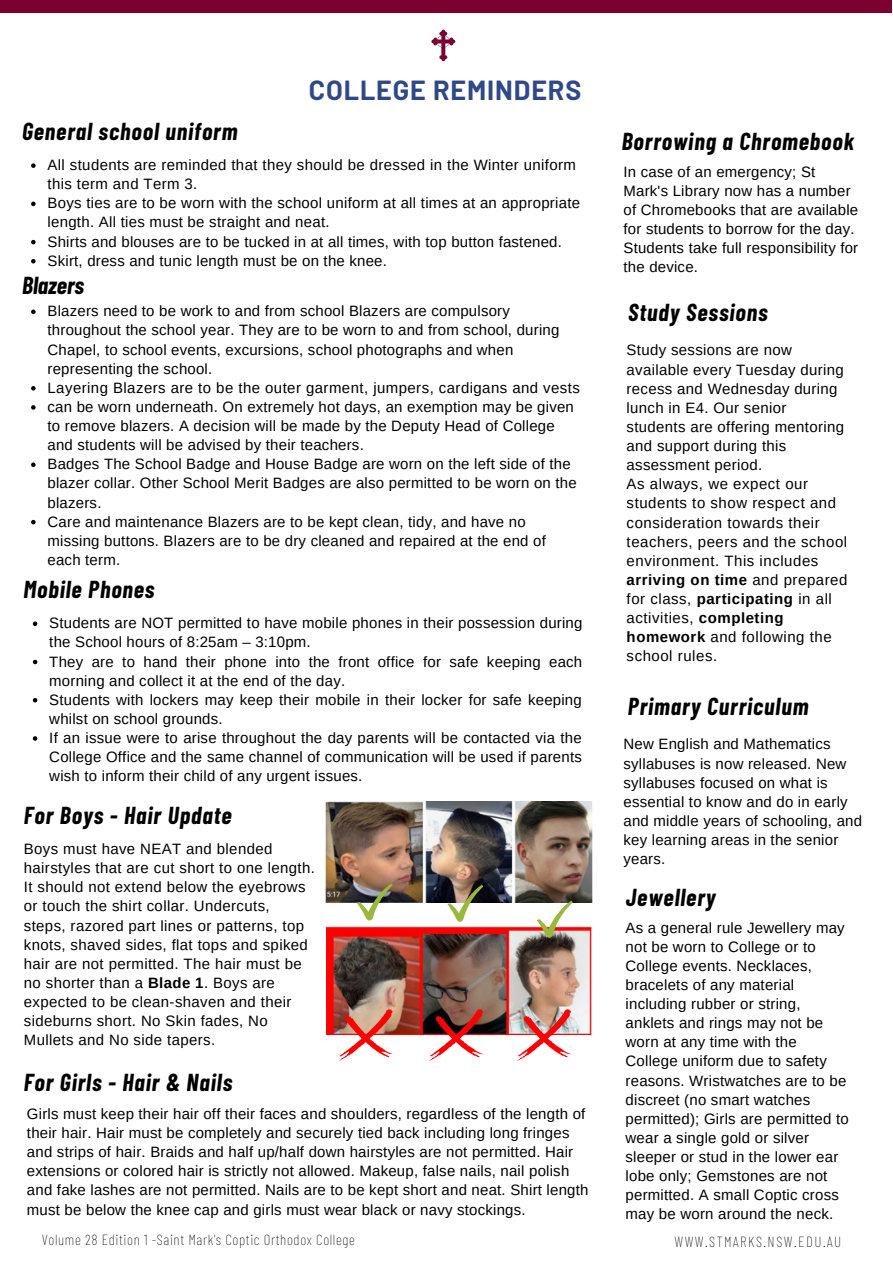
<style>
.page{position:relative;width:893px;height:1264px;background:#fff}
.page>*{position:absolute;margin:0;border:0;box-sizing:border-box;transform-origin:0 0}
.t1{font:700 27px "Barlow";letter-spacing:.03em;color:#2f4988}
.t2{font:italic 700 24px "Barlow Condensed";letter-spacing:.04em;color:#000}
.t3{font:italic 700 24px "Barlow Condensed";color:#000}
.t4{font:15px/19px "Arimo";letter-spacing:.015em;color:#000}
.t5{font:15px/19px "Arimo";letter-spacing:.035em;color:#000}
.t6{font:100 15px "Barlow Condensed";letter-spacing:.04em;color:#000}
.t7{font:100 15px "Barlow Condensed";letter-spacing:.1em;color:#000}
.s1{font-weight:700}
</style>
<div class="page">
<svg style="left:33px;top:621px;width:4px;height:5px"></svg>
<svg style="left:33px;top:659px;width:4px;height:5px"></svg>
<svg style="left:33px;top:698px;width:4px;height:4px"></svg>
<svg style="left:33px;top:736px;width:4px;height:4px"></svg>
<svg style="left:31px;top:163px;width:5px;height:5px"></svg>
<svg style="left:31px;top:202px;width:5px;height:4px"></svg>
<svg style="left:31px;top:240px;width:5px;height:4px"></svg>
<svg style="left:31px;top:259px;width:5px;height:4px"></svg>
<svg style="left:31px;top:309px;width:5px;height:5px"></svg>
<svg style="left:31px;top:386px;width:5px;height:4px"></svg>
<svg style="left:31px;top:405px;width:5px;height:4px"></svg>
<svg style="left:31px;top:462px;width:5px;height:5px"></svg>
<svg style="left:31px;top:520px;width:5px;height:4px"></svg>
<div style="left:0;top:0;width:891px;height:12px;background:#7c0030"></div>
<svg style="left:431px;top:30px;width:24px;height:31px"></svg>
<img style="left:326px;top:926px;width:265px;height:108px">
<img style="left:325px;top:801px;width:267px;height:101px">
<svg style="left:339px;top:1009px;width:54px;height:51px"></svg>
<svg style="left:357px;top:883px;width:36px;height:37px"></svg>
<svg style="left:429px;top:1009px;width:54px;height:51px"></svg>
<svg style="left:447px;top:884px;width:36px;height:37px"></svg>
<svg style="left:517px;top:1009px;width:54px;height:51px"></svg>
<svg style="left:536px;top:900px;width:36px;height:37px"></svg>
<p class="t2" style="left:22px;top:116px;width:217px">General school uniform</p>
<p class="t1" style="left:309px;top:73px;width:274px">COLLEGE REMINDERS</p>
<p class="t4" style="left:48px;top:155px;width:530px">All students are reminded that they should be dressed in the Winter uniform this term and Term 3.</p>
<p class="t4" style="left:48px;top:194px;width:534px">Boys ties are to be worn with the school uniform at all times at an appropriate length. All ties must be straight and neat.</p>
<p class="t4" style="left:48px;top:232px;width:516px">Shirts and blouses are to be tucked in at all times, with top button fastened.</p>
<p class="t4" style="left:48px;top:251px;width:341px">Skirt, dress and tunic length must be on the knee.</p>
<p class="t4" style="left:48px;top:301px;width:513px">Blazers need to be work to and from school Blazers are compulsory throughout the school year. They are to be worn to and from school, during Chapel, to school events, excursions, school photographs and when representing the school.</p>
<p class="t4" style="left:48px;top:378px;width:534px">Layering Blazers are to be the outer garment, jumpers, cardigans and vests</p>
<p class="t4" style="left:48px;top:397px;width:528px">can be worn underneath. On extremely hot days, an exemption may be given to remove blazers. A decision will be made by the Deputy Head of College and students will be advised by their teachers.</p>
<p class="t4" style="left:48px;top:454px;width:530px">Badges The School Badge and House Badge are worn on the left side of the blazer collar. Other School Merit Badges are also permitted to be worn on the blazers.</p>
<p class="t4" style="left:48px;top:512px;width:500px">Care and maintenance Blazers are to be kept clean, tidy, and have no missing buttons. Blazers are to be dry cleaned and repaired at the end of each term.</p>
<p class="t3" style="left:22px;top:270px;width:64px">Blazers</p>
<p class="t2" style="left:23px;top:574px;width:133px">Mobile Phones</p>
<p class="t4" style="left:49px;top:613px;width:534px">Students are NOT permitted to have mobile phones in their possession during the School hours of 8:25am – 3:10pm.</p>
<p class="t4" style="left:49px;top:651px;width:534px">They are to hand their phone into the front office for safe keeping each morning and collect it at the end of the day.</p>
<p class="t4" style="left:49px;top:690px;width:534px">Students with lockers may keep their mobile in their locker for safe keeping whilst on school grounds.</p>
<p class="t4" style="left:49px;top:728px;width:534px;text-align:justify">If an issue were to arise throughout the day parents will be contacted via the College Office and the same channel of communication will be used if parents wish to inform their child of any urgent issues.</p>
<p class="t2" style="left:24px;top:799px;width:209px">For Boys - Hair Update</p>
<p class="t4" style="left:24px;top:839px;width:292px">Boys must have NEAT and blended hairstyles that are cut short to one length.<br>It should not extend below the eyebrows or touch the shirt collar. Undercuts, steps, razored part lines or patterns, top knots, shaved sides, flat tops and spiked hair are not permitted. The hair must be no shorter than a <span class="s1">Blade 1</span>. Boys are expected to be clean-shaven and their sideburns short. No Skin fades, No Mullets and No side tapers.</p>
<p class="t2" style="left:24px;top:1066px;width:210px">For Girls - Hair &amp; Nails</p>
<p class="t4" style="left:27px;top:1104px;width:563px">Girls must keep their hair off their faces and shoulders, regardless of the length of their hair. Hair must be completely and securely tied back including long fringes and strips of hair. Braids and half up/half down hairstyles are not permitted. Hair extensions or colored hair is strictly not allowed. Makeup, false nails, nail polish and fake lashes are not permitted. Nails are to be kept short and neat. Shirt length must be below the knee cap and girls must wear black or navy stockings.</p>
<p class="t2" style="left:621px;top:126px;width:234px">Borrowing a Chromebook</p>
<p class="t4" style="left:623px;top:162px;width:236px">In case of an emergency; St<br>Mark's Library now has a number of Chromebooks that are available for students to borrow for the day.<br>Students take full responsibility for the device.</p>
<p class="t2" style="left:628px;top:296px;width:141px">Study Sessions</p>
<p class="t4" style="left:626px;top:341px;width:219px">Study sessions are now available every Tuesday during recess and Wednesday during lunch in E4. Our senior students are offering mentoring and support during this assessment period.</p>
<p class="t5" style="left:626px;top:474px;width:222px">As always, we expect our students to show respect and consideration towards their teachers, peers and the school environment. This includes <span class="s1">arriving on time</span> and prepared for class, <span class="s1">participating</span> in all activities, <span class="s1">completing homework</span> and following the school rules.</p>
<p class="t2" style="left:628px;top:690px;width:182px">Primary Curriculum</p>
<p class="t4" style="left:623px;top:734px;width:240px">New English and Mathematics syllabuses is now released. New syllabuses focused on what is essential to know and do in early and middle years of schooling, and key learning areas in the senior years.</p>
<p class="t2" style="left:625px;top:881px;width:91px">Jewellery</p>
<p class="t4" style="left:625px;top:917px;width:225px">As a general rule Jewellery may not be worn to College or to<br>College events. Necklaces, bracelets of any material including rubber or string, anklets and rings may not be worn at any time with the<br>College uniform due to safety reasons. Wristwatches are to be discreet (no smart watches permitted); Girls are permitted to wear a single gold or silver sleeper or stud in the lower ear lobe only; Gemstones are not permitted. A small Coptic cross may be worn around the neck.</p>
<p class="t6" style="left:42px;top:1229px;width:314px">Volume 28 Edition 1 -Saint Mark's Coptic Orthodox College</p>
<p class="t7" style="left:674px;top:1232px;width:168px">WWW.STMARKS.NSW.EDU.AU</p>
</div>
